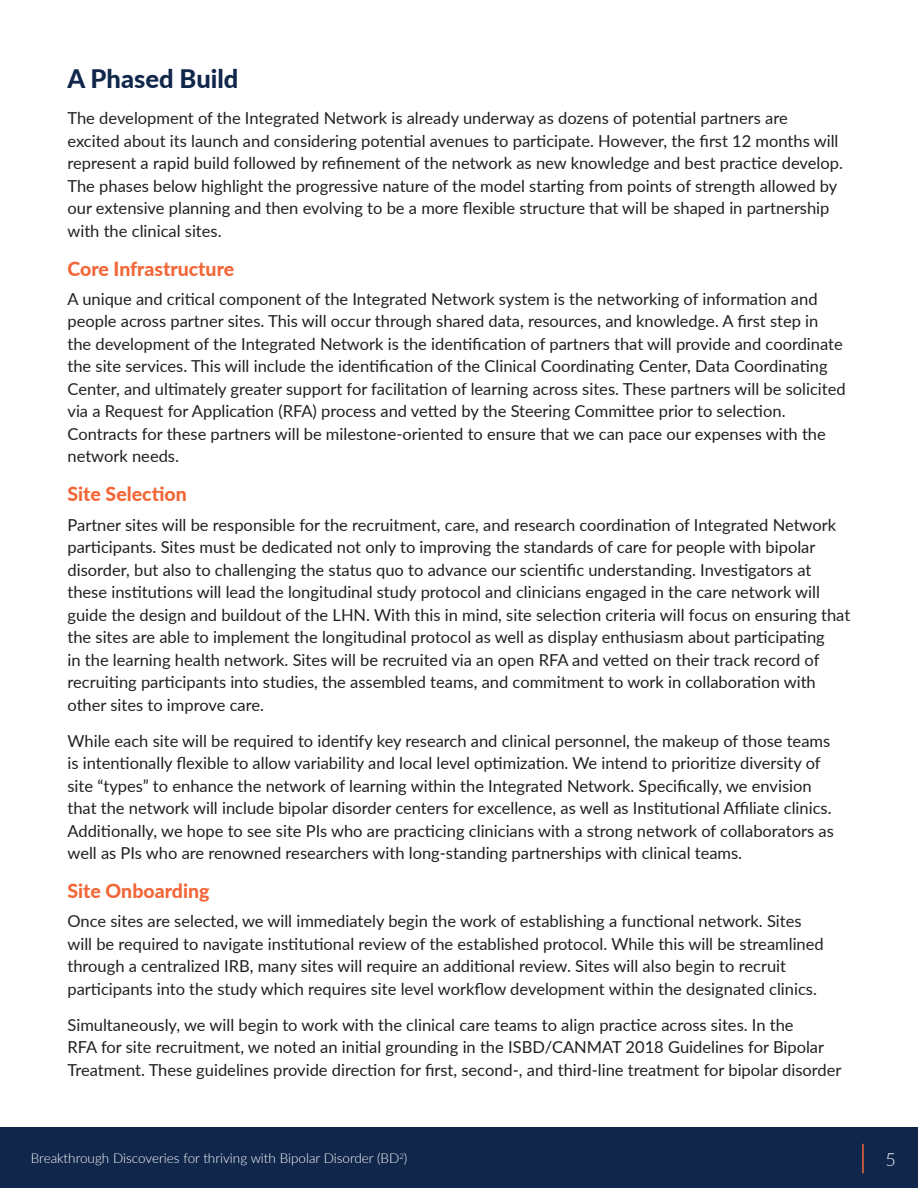
<style>
.page{position:relative;width:918px;height:1188px;background:#fff}
.page>*{position:absolute;margin:0;border:0;box-sizing:border-box;transform-origin:0 0}
.t1{font:800 25.5px "Lato";color:#10264b}
.t2{font:800 19.5px "Lato";color:#f26638}
.t3{font:300 18px "Lato";color:#fff}
.t4{font:16.5px/22.5px "Lato";color:#231f20}
.t5{font:300 13.5px "Lato";color:#fff}
.t6{font:300 7.8px "Lato";color:#fff}
.s1{font-size:13.5px}
</style>
<div class="page">
<div style="left:0;top:1128px;width:918px;height:60px;background:#10264b"></div>
<hr style="left:862px;top:1144px;width:2px;height:29px;background:#f26638">
<h1 class="t1" style="left:68px;top:60px;width:172px">A Phased Build</h1>
<p class="t4" style="left:68px;top:106px;width:777px">The development of the Integrated Network is already underway as dozens of potential partners are excited about its launch and considering potential avenues to participate. However, the first 12 months will represent a rapid build followed by refinement of the network as new knowledge and best practice develop.<br>The phases below highlight the progressive nature of the model starting from points of strength allowed by our extensive planning and then evolving to be a more flexible structure that will be shaped in partnership with the clinical sites.</p>
<p class="t2" style="left:68px;top:254px;width:168px">Core Infrastructure</p>
<p class="t4" style="left:68px;top:287px;width:780px">A unique and critical component of the Integrated Network system is the networking of information and people across partner sites. This will occur through shared data, resources, and knowledge. A first step in the development of the Integrated Network is the identification of partners that will provide and coordinate the site services. This will include the identification of the Clinical Coordinating Center, Data Coordinating Center, and ultimately greater support for facilitation of learning across sites. These partners will be solicited via a Request for Application (RFA) process and vetted by the Steering Committee prior to selection.<br>Contracts for these partners will be milestone-oriented to ensure that we can pace our expenses with the network needs.</p>
<p class="t2" style="left:68px;top:480px;width:121px">Site Selection</p>
<p class="t4" style="left:68px;top:513px;width:784px">Partner sites will be responsible for the recruitment, care, and research coordination of Integrated Network participants. Sites must be dedicated not only to improving the standards of care for people with bipolar disorder, but also to challenging the status quo to advance our scientific understanding. Investigators at these institutions will lead the longitudinal study protocol and clinicians engaged in the care network will guide the design and buildout of the LHN. With this in mind, site selection criteria will focus on ensuring that the sites are able to implement the longitudinal protocol as well as display enthusiasm about participating<br>in the learning health network. Sites will be recruited via an open RFA and vetted on their track record of recruiting participants into studies, the assembled teams, and commitment to work in collaboration with other sites to improve care.</p>
<p class="t4" style="left:68px;top:729px;width:768px">While each site will be required to identify key research and clinical personnel, the makeup of those teams is intentionally flexible to allow variability and local level optimization. We intend to prioritize diversity of site “types” to enhance the network of learning within the Integrated Network. Specifically, we envision that the network will include bipolar disorder centers for excellence, as well as Institutional Affiliate clinics.<br>Additionally, we hope to see site PIs who are practicing clinicians with a strong network of collaborators as well as PIs who are renowned researchers with long-standing partnerships with clinical teams.</p>
<p class="t2" style="left:68px;top:876px;width:143px">Site Onboarding</p>
<p class="t4" style="left:68px;top:909px;width:758px">Once sites are selected, we will immediately begin the work of establishing a functional network. Sites will be required to navigate institutional review of the established protocol. While this will be streamlined through a centralized IRB, many sites will require an additional review. Sites will also begin to recruit participants into the study which requires site level workflow development within the designated clinics.</p>
<p class="t4" style="left:68px;top:1013px;width:776px">Simultaneously, we will begin to work with the clinical care teams to align practice across sites. In the<br>RFA for site recruitment, we noted an initial grounding in the ISBD/CANMAT 2018 Guidelines for Bipolar<br>Treatment. These guidelines provide direction for first, second-, and third-line treatment for bipolar disorder</p>
<p class="t5" style="left:31px;top:1149px;width:370px">Breakthrough Discoveries for thriving with Bipolar Disorder (BD</p>
<p class="t3" style="left:886px;top:1147px;width:12px">5</p>
<p class="t6" style="left:399px;top:1151px;width:10px">2<span class="s1">)</span></p>
</div>
